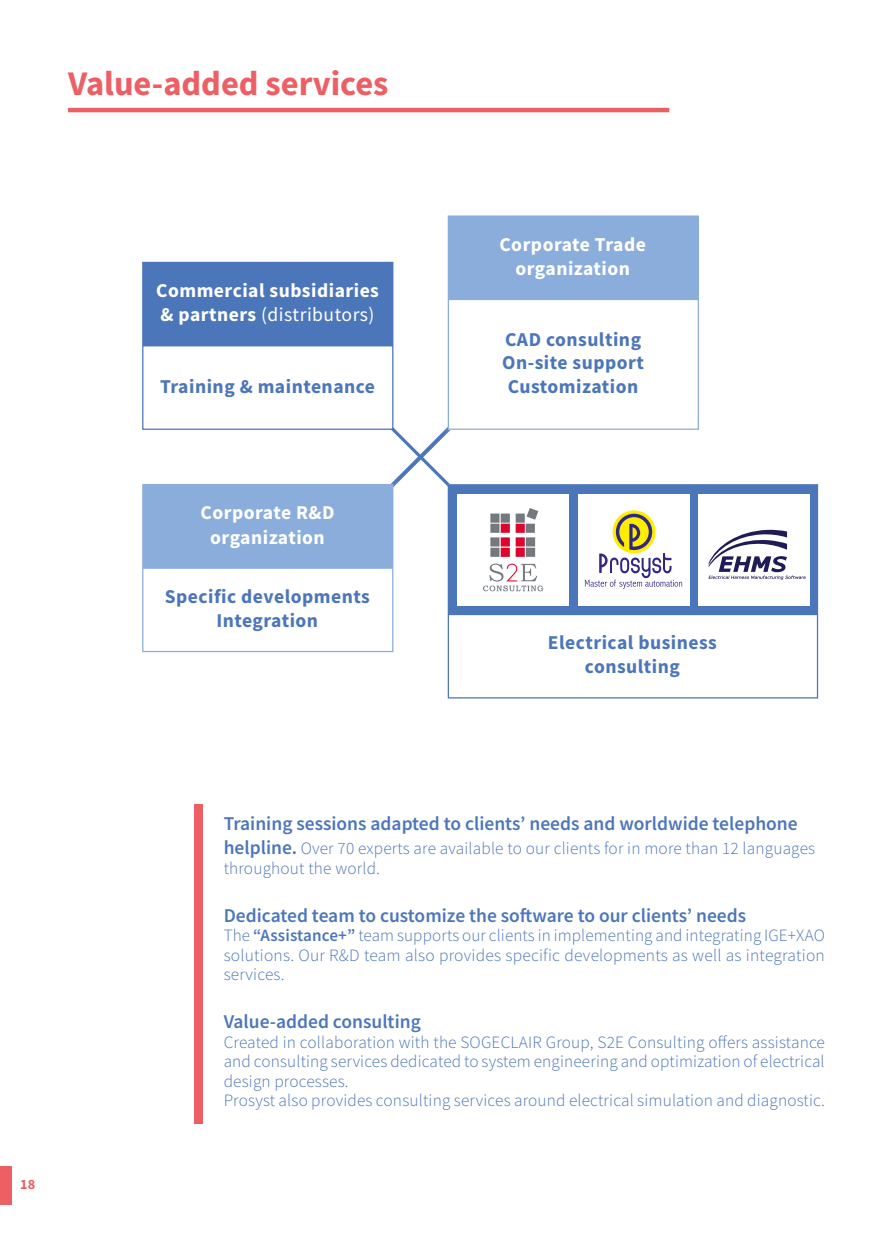
<style>
.page{position:relative;width:893px;height:1234px;background:#fff}
.page>*{position:absolute;margin:0;border:0;box-sizing:border-box;transform-origin:0 0}
.t1{font:700 34.5px "Source Sans Pro";color:#ec5f65}
.t2{font:700 19.65px/23.5px "Source Sans Pro";letter-spacing:.025em;color:#4c76ba;text-align:center}
.t3{font:700 19.65px/24.5px "Source Sans Pro";letter-spacing:.025em;color:#fff;text-align:center}
.t4{font:600 19.5px "Source Sans Pro";color:#4c76ba}
.t5{font:300 17.25px/19.5px "Source Sans Pro";letter-spacing:.01em;color:#4c76ba}
.t6{font:700 14.25px "Source Sans Pro";color:#ec5f65}
.s1{font-weight:400}
.s2{font-weight:600;font-size:19.5px}
.s3{font-weight:600}
</style>
<div class="page">
<div style="left:0;top:1165px;width:12px;height:38px;background:#ec5f65"></div>
<hr style="left:68px;top:108px;width:601px;height:4px;background:#ec5f65">
<div style="left:194px;top:804px;width:8px;height:319px;background:#ec5f65"></div>
<div style="left:143px;top:262px;width:250px;height:84px;background:#4c76ba"></div>
<div style="left:142px;top:262px;width:251px;height:168px;border:1px solid #4c76ba"></div>
<hr style="left:143px;top:345px;width:250px;height:1px;background:#4c76ba">
<div style="left:143px;top:484px;width:250px;height:84px;background:#8baddc"></div>
<div style="left:142px;top:484px;width:251px;height:168px;border:1px solid #8baddc"></div>
<hr style="left:143px;top:567px;width:250px;height:1px;background:#8baddc">
<div style="left:448px;top:216px;width:250px;height:83px;background:#8baddc"></div>
<hr style="left:448px;top:299px;width:250px;height:1px;background:#8baddc">
<div style="left:448px;top:215px;width:251px;height:215px;border:1px solid #8baddc"></div>
<hr style="left:448px;top:613px;width:369px;height:2px;background:#4c76ba">
<div style="left:448px;top:484px;width:369px;height:130px;background:#4c76ba"></div>
<div style="left:578px;top:494px;width:111px;height:111px;background:#fff"></div>
<svg style="left:612px;top:510px;width:43px;height:43px"></svg>
<svg style="left:585px;top:513px;width:97px;height:75px"></svg>
<div style="left:699px;top:494px;width:111px;height:111px;background:#fff"></div>
<div style="left:458px;top:494px;width:111px;height:111px;background:#fff"></div>
<svg style="left:344px;top:380px;width:199px;height:211px"></svg>
<svg style="left:709px;top:529px;width:97px;height:50px"></svg>
<h1 class="t1" style="left:68px;top:60px;width:322px">Value-added services</h1>
<p class="t6" style="left:20px;top:1174px;width:17px">18</p>
<p class="t3" style="left:156px;top:278px;width:224px;text-align:left">Commercial subsidiaries &amp; partners <span class="s1">(distributors)</span></p>
<p class="t2" style="left:160px;top:374px;width:217px">Training &amp; maintenance</p>
<p class="t3" style="left:201px;top:500px;width:136px">Corporate R&amp;D organization</p>
<p class="t2" style="left:165px;top:584px;width:207px">Specific developments<br>Integration</p>
<p class="t3" style="left:499px;top:231px;width:148px">Corporate Trade organization</p>
<p class="t2" style="left:502px;top:327px;width:143px;text-align:left">CAD consulting<br>On-site support<br>Customization</p>
<p class="t2" style="left:548px;top:630px;width:170px">Electrical business consulting</p>
<p class="t4" style="left:224px;top:810px;width:576px">Training sessions adapted to clients’ needs and worldwide telephone</p>
<p class="t5" style="left:224px;top:838px;width:593px"><span class="s2">helpline.</span> Over 70 experts are available to our clients for in more than 12 languages throughout the world.</p>
<p class="t4" style="left:224px;top:902px;width:524px">Dedicated team to customize the software to our clients’ needs</p>
<p class="t5" style="left:224px;top:925px;width:603px;text-align:justify">The <span class="s3">“Assistance+”</span> team supports our clients in implementing and integrating IGE+XAO solutions. Our R&amp;D team also provides specific developments as well as integration services.</p>
<p class="t4" style="left:224px;top:1008px;width:199px">Value-added consulting</p>
<p class="t5" style="left:224px;top:1032px;width:603px">Created in collaboration with the SOGECLAIR Group, S2E Consulting offers assistance and consulting services dedicated to system engineering and optimization of electrical design processes.<br>Prosyst also provides consulting services around electrical simulation and diagnostic.</p>
</div>
